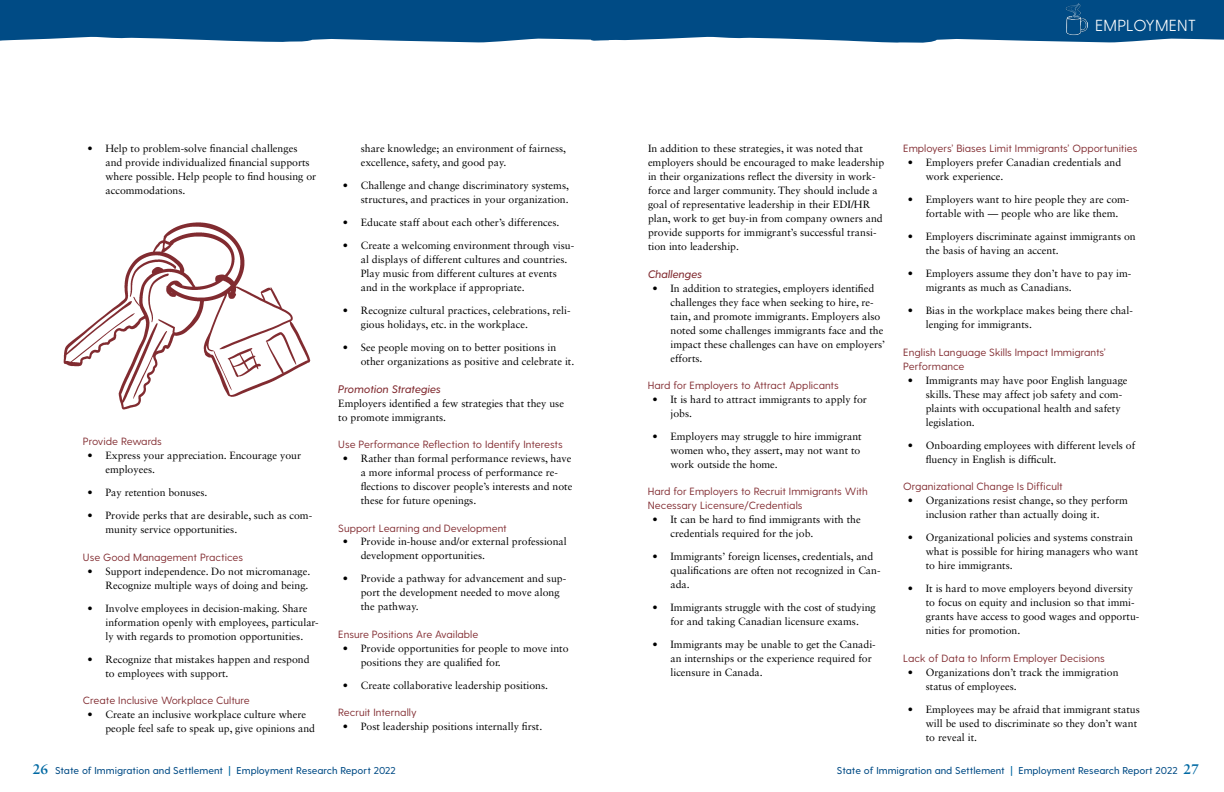
<style>
.page{position:relative;width:1224px;height:792px;background:#fff}
.page>*{position:absolute;margin:0;border:0;box-sizing:border-box;transform-origin:0 0}
.t1{font:300 16px "Greycliff CF";letter-spacing:.01em;color:#fff}
.t2{font:italic 500 11px "Greycliff CF";color:#812b30}
.t3{font:10.5px/14px "Sabon LT Std";color:#000}
.t4{font:10.5px/14px "Greycliff CF";color:#812b30}
.t5{font:500 10px "Greycliff CF";color:#004b85}
.s1{font-family:"Sabon LT Std";font-weight:700;font-size:14px;color:#0069a3}
.s2{color:#0069a3}
</style>
<div class="page">
<svg style="left:0;top:0;width:1224px;height:43px;background:#12588d"></svg>
<img style="left:1065px;top:2px;width:23px;height:34px">
<img style="left:63px;top:222px;width:248px;height:188px">
<h1 class="t1" style="left:1095px;top:16px;width:102px">EMPLOYMENT</h1>
<p class="t3" style="left:361px;top:141px;width:207px">share knowledge; an environment of fairness, excellence, safety, and good pay.</p>
<p class="t3" style="left:343px;top:178px;width:228px;text-align:right">• Challenge and change discriminatory systems, structures, and practices in your organization.</p>
<p class="t3" style="left:343px;top:215px;width:218px">• Educate staff about each other’s differences.</p>
<p class="t3" style="left:361px;top:238px;width:215px;text-indent:-18px">• Create a welcoming environment through visu&shy;al displays of different cultures and countries.<br>Play music from different cultures at events and in the workplace if appropriate.</p>
<p class="t3" style="left:361px;top:303px;width:211px;text-indent:-18px">• Recognize cultural practices, celebrations, reli&shy;gious holidays, etc. in the workplace.</p>
<p class="t3" style="left:361px;top:340px;width:215px;text-indent:-18px">• See people moving on to better positions in other organizations as positive and celebrate it.</p>
<p class="t2" style="left:338px;top:382px;width:104px">Promotion Strategies</p>
<p class="t3" style="left:338px;top:396px;width:227px">Employers identified a few strategies that they use to promote immigrants.</p>
<p class="t4" style="left:338px;top:438px;width:226px">Use Performance Reflection to Identify Interests</p>
<p class="t3" style="left:361px;top:451px;width:213px;text-indent:-18px">• Rather than formal performance reviews, have a more informal process of performance re&shy;flections to discover people’s interests and note these for future openings.</p>
<p class="t4" style="left:338px;top:521px;width:170px">Support Learning and Development</p>
<p class="t3" style="left:361px;top:535px;width:207px;text-indent:-18px">• Provide in-house and/or external professional development opportunities.</p>
<p class="t3" style="left:361px;top:572px;width:207px;text-indent:-18px">• Provide a pathway for advancement and sup&shy;port the development needed to move along the pathway.</p>
<p class="t4" style="left:338px;top:628px;width:142px">Ensure Positions Are Available</p>
<p class="t3" style="left:361px;top:641px;width:209px;text-indent:-18px">• Provide opportunities for people to move into positions they are qualified for.</p>
<p class="t3" style="left:343px;top:678px;width:207px">• Create collaborative leadership positions.</p>
<p class="t4" style="left:338px;top:706px;width:80px">Recruit Internally</p>
<p class="t3" style="left:343px;top:720px;width:201px">• Post leadership positions internally first.</p>
<p class="t5" style="left:33px;top:764px;width:365px"><span class="s1">26</span> State of Immigration and Settlement <span class="s2">|</span> Employment Research Report 2022</p>
<p class="t5" style="left:837px;top:765px;width:363px">State of Immigration and Settlement <span class="s2">|</span> Employment Research Report 2022 <span class="s1">27</span></p>
<p class="t3" style="left:105px;top:141px;width:212px;text-indent:-18px">• Help to problem-solve financial challenges and provide individualized financial supports where possible. Help people to find housing or accommodations.</p>
<p class="t3" style="left:648px;top:141px;width:238px">In addition to these strategies, it was noted that employers should be encouraged to make leadership in their organizations reflect the diversity in work&shy;force and larger community. They should include a goal of representative leadership in their EDI/HR plan, work to get buy-in from company owners and provide supports for immigrant’s successful transi&shy;tion into leadership.</p>
<p class="t2" style="left:648px;top:267px;width:56px">Challenges</p>
<p class="t3" style="left:670px;top:281px;width:216px;text-indent:-18px">• In addition to strategies, employers identified challenges they face when seeking to hire, re&shy;tain, and promote immigrants. Employers also noted some challenges immigrants face and the impact these challenges can have on employers’ efforts.</p>
<p class="t4" style="left:648px;top:379px;width:192px">Hard for Employers to Attract Applicants</p>
<p class="t3" style="left:670px;top:392px;width:198px;text-indent:-18px">• It is hard to attract immigrants to apply for jobs.</p>
<p class="t3" style="left:670px;top:429px;width:193px;text-indent:-18px">• Employers may struggle to hire immigrant women who, they assert, may not want to work outside the home.</p>
<p class="t4" style="left:648px;top:485px;width:221px">Hard for Employers to Recruit Immigrants With<br>Necessary Licensure/Credentials</p>
<p class="t3" style="left:670px;top:513px;width:192px;text-indent:-18px">• It can be hard to find immigrants with the credentials required for the job.</p>
<p class="t3" style="left:670px;top:550px;width:212px;text-indent:-18px">• Immigrants’ foreign licenses, credentials, and qualifications are often not recognized in Can&shy;ada.</p>
<p class="t3" style="left:653px;top:601px;width:225px;text-align:center">• Immigrants struggle with the cost of studying for and taking Canadian licensure exams.</p>
<p class="t3" style="left:670px;top:638px;width:207px;text-indent:-18px">• Immigrants may be unable to get the Canadi&shy;an internships or the experience required for licensure in Canada.</p>
<p class="t4" style="left:903px;top:142px;width:236px">Employers’ Biases Limit Immigrants’ Opportunities</p>
<p class="t3" style="left:926px;top:156px;width:197px;text-indent:-18px">• Employers prefer Canadian credentials and work experience.</p>
<p class="t3" style="left:926px;top:193px;width:205px;text-indent:-18px">• Employers want to hire people they are com&shy;fortable with — people who are like them.</p>
<p class="t3" style="left:926px;top:230px;width:211px;text-indent:-18px">• Employers discriminate against immigrants on the basis of having an accent.</p>
<p class="t3" style="left:926px;top:267px;width:207px;text-indent:-18px">• Employers assume they don’t have to pay im&shy;migrants as much as Canadians.</p>
<p class="t3" style="left:926px;top:304px;width:209px;text-indent:-18px">• Bias in the workplace makes being there chal&shy;lenging for immigrants.</p>
<p class="t4" style="left:903px;top:345px;width:204px">English Language Skills Impact Immigrants’<br>Performance</p>
<p class="t3" style="left:926px;top:373px;width:203px;text-indent:-18px">• Immigrants may have poor English language skills. These may affect job safety and com&shy;plaints with occupational health and safety legislation.</p>
<p class="t3" style="left:926px;top:438px;width:211px;text-indent:-18px">• Onboarding employees with different levels of fluency in English is difficult.</p>
<p class="t4" style="left:903px;top:480px;width:161px">Organizational Change Is Difficult</p>
<p class="t3" style="left:926px;top:493px;width:204px;text-indent:-18px">• Organizations resist change, so they perform inclusion rather than actually doing it.</p>
<p class="t3" style="left:926px;top:530px;width:214px;text-indent:-18px">• Organizational policies and systems constrain what is possible for hiring managers who want to hire immigrants.</p>
<p class="t3" style="left:926px;top:581px;width:215px;text-indent:-18px">• It is hard to move employers beyond diversity to focus on equity and inclusion so that immi&shy;grants have access to good wages and opportu&shy;nities for promotion.</p>
<p class="t4" style="left:903px;top:651px;width:203px">Lack of Data to Inform Employer Decisions</p>
<p class="t3" style="left:926px;top:665px;width:194px;text-indent:-18px">• Organizations don’t track the immigration status of employees.</p>
<p class="t3" style="left:926px;top:702px;width:216px;text-indent:-18px">• Employees may be afraid that immigrant status will be used to discriminate so they don’t want to reveal it.</p>
<p class="t4" style="left:83px;top:435px;width:81px">Provide Rewards</p>
<p class="t3" style="left:105px;top:449px;width:197px;text-indent:-18px">• Express your appreciation. Encourage your employees.</p>
<p class="t3" style="left:87px;top:486px;width:122px">• Pay retention bonuses.</p>
<p class="t3" style="left:105px;top:509px;width:208px;text-indent:-18px">• Provide perks that are desirable, such as com&shy;munity service opportunities.</p>
<p class="t4" style="left:83px;top:550px;width:162px">Use Good Management Practices</p>
<p class="t3" style="left:87px;top:564px;width:224px;text-align:right">• Support independence. Do not micromanage.<br>Recognize multiple ways of doing and being.</p>
<p class="t3" style="left:105px;top:601px;width:215px;text-indent:-18px">• Involve employees in decision-making. Share information openly with employees, particular&shy;ly with regards to promotion opportunities.</p>
<p class="t3" style="left:105px;top:652px;width:206px;text-indent:-18px">• Recognize that mistakes happen and respond to employees with support.</p>
<p class="t4" style="left:83px;top:694px;width:168px">Create Inclusive Workplace Culture</p>
<p class="t3" style="left:105px;top:707px;width:211px;text-indent:-18px">• Create an inclusive workplace culture where people feel safe to speak up, give opinions and</p>
</div>
